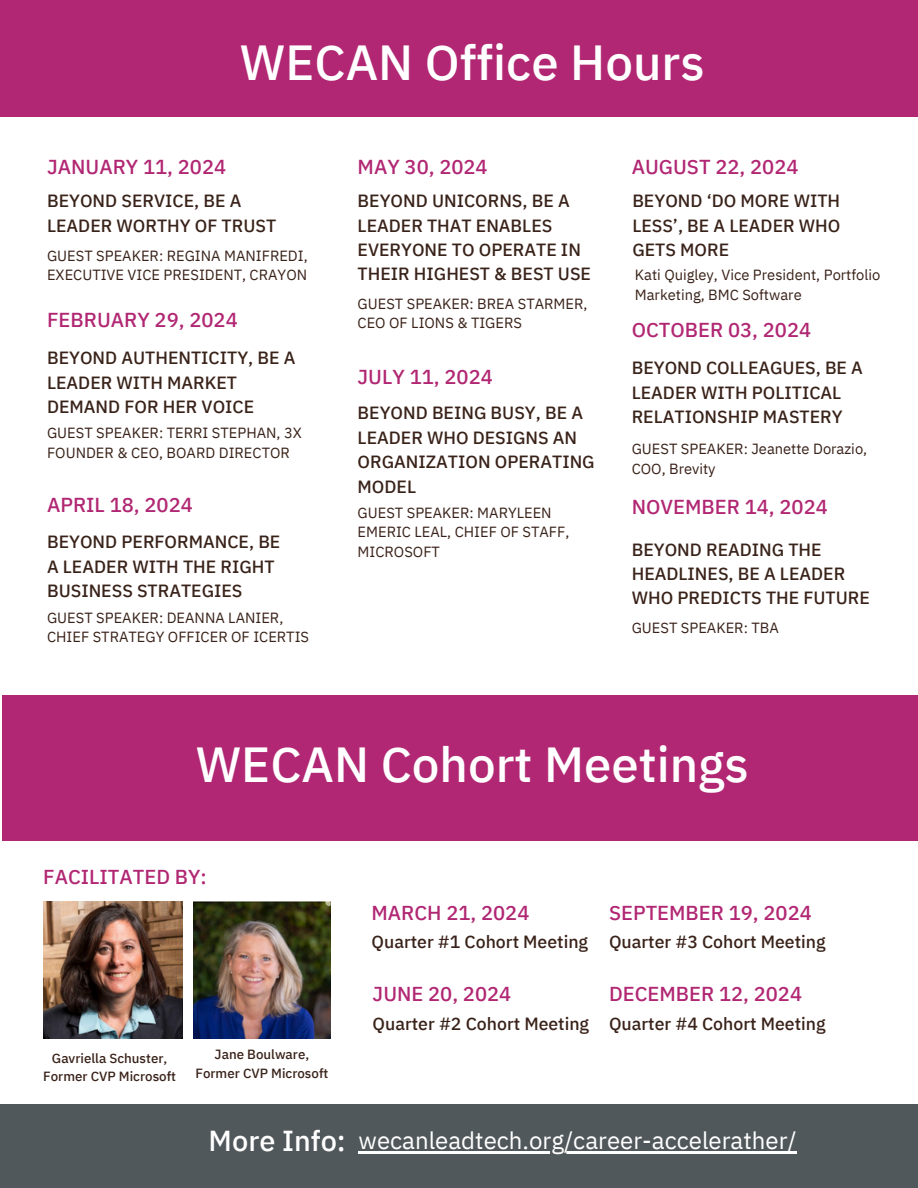
<style>
.page{position:relative;width:918px;height:1188px;background:#fff}
.page>*{position:absolute;margin:0;border:0;box-sizing:border-box;transform-origin:0 0}
.t1{font:500 49.2px "IBM Plex Sans";color:#fff}
.t2{font:500 28.8px "IBM Plex Sans";color:#fff}
.t3{font:24px "IBM Plex Sans";color:#fff}
.t4{font:500 20.1px "IBM Plex Sans";color:#b12773}
.t5{font:500 17.7px/24.5px "IBM Plex Sans";color:#392219}
.t6{font:14.7px/19.6px "IBM Plex Sans";color:#392219}
.t7{font:500 13.35px "IBM Plex Sans";color:#392219}
</style>
<div class="page">
<div style="left:0;top:0;width:918px;height:116px;background:#b12773"></div>
<div style="left:0;top:1105px;width:918px;height:83px;background:#51585b"></div>
<div style="left:2px;top:696px;width:916px;height:145px;background:#b12773"></div>
<img style="left:43px;top:901px;width:140px;height:138px">
<img style="left:194px;top:901px;width:137px;height:138px">
<hr style="left:359px;top:1152px;width:438px;height:2px;background:#fff">
<h5 class="t1" style="left:240px;top:29px;width:466px">WECAN Office Hours</h5>
<h5 class="t4" style="left:47px;top:154px;width:181px">JANUARY 11, 2024</h5>
<h4 class="t4" style="left:358px;top:154px;width:132px">MAY 30, 2024</h4>
<h4 class="t4" style="left:632px;top:154px;width:168px">AUGUST 22, 2024</h4>
<p class="t5" style="left:47px;top:188px;width:231px">BEYOND SERVICE, BE A<br>LEADER WORTHY OF TRUST</p>
<h4 class="t6" style="left:47px;top:245px;width:262px">GUEST SPEAKER: REGINA MANIFREDI,<br>EXECUTIVE VICE PRESIDENT, CRAYON</h4>
<h4 class="t4" style="left:47px;top:307px;width:192px">FEBRUARY 29, 2024</h4>
<h5 class="t5" style="left:47px;top:345px;width:250px">BEYOND AUTHENTICITY, BE A<br>LEADER WITH MARKET<br>DEMAND FOR HER VOICE</h5>
<p class="t6" style="left:47px;top:423px;width:256px">GUEST SPEAKER: TERRI STEPHAN, 3X<br>FOUNDER &amp; CEO, BOARD DIRECTOR</p>
<h4 class="t4" style="left:47px;top:491px;width:147px">APRIL 18, 2024</h4>
<h5 class="t5" style="left:47px;top:530px;width:235px">BEYOND PERFORMANCE, BE<br>A LEADER WITH THE RIGHT<br>BUSINESS STRATEGIES</h5>
<p class="t6" style="left:47px;top:607px;width:264px">GUEST SPEAKER: DEANNA LANIER,<br>CHIEF STRATEGY OFFICER OF ICERTIS</p>
<h5 class="t5" style="left:358px;top:188px;width:235px">BEYOND UNICORNS, BE A<br>LEADER THAT ENABLES<br>EVERYONE TO OPERATE IN<br>THEIR HIGHEST &amp; BEST USE</h5>
<p class="t6" style="left:358px;top:293px;width:231px">GUEST SPEAKER: BREA STARMER,<br>CEO OF LIONS &amp; TIGERS</p>
<h4 class="t4" style="left:358px;top:363px;width:137px">JULY 11, 2024</h4>
<h5 class="t5" style="left:358px;top:400px;width:239px">BEYOND BEING BUSY, BE A<br>LEADER WHO DESIGNS AN<br>ORGANIZATION OPERATING<br>MODEL</h5>
<p class="t6" style="left:358px;top:502px;width:213px">GUEST SPEAKER: MARYLEEN<br>EMERIC LEAL, CHIEF OF STAFF,<br>MICROSOFT</p>
<h5 class="t5" style="left:632px;top:188px;width:210px;text-align:justify">BEYOND ‘DO MORE WITH LESS’, BE A LEADER WHO GETS MORE</h5>
<p class="t6" style="left:635px;top:265px;width:247px">Kati Quigley, Vice President, Portfolio<br>Marketing, BMC Software</p>
<h1 class="t4" style="left:632px;top:317px;width:181px">OCTOBER 03, 2024</h1>
<h5 class="t5" style="left:632px;top:355px;width:233px">BEYOND COLLEAGUES, BE A<br>LEADER WITH POLITICAL<br>RELATIONSHIP MASTERY</h5>
<p class="t6" style="left:632px;top:439px;width:237px">GUEST SPEAKER: Jeanette Dorazio,<br>COO, Brevity</p>
<p class="t4" style="left:632px;top:494px;width:198px">NOVEMBER 14, 2024</p>
<h4 class="t5" style="left:632px;top:537px;width:240px">BEYOND READING THE<br>HEADLINES, BE A LEADER<br>WHO PREDICTS THE FUTURE</h4>
<p class="t6" style="left:632px;top:618px;width:149px">GUEST SPEAKER: TBA</p>
<p class="t1" style="left:196px;top:731px;width:555px">WECAN Cohort Meetings</p>
<h4 class="t4" style="left:43px;top:864px;width:165px">FACILITATED BY:</h4>
<h6 class="t7" style="left:52px;top:1049px;width:117px">Gavriella Schuster,</h6>
<h6 class="t7" style="left:43px;top:1067px;width:134px">Former CVP Microsoft</h6>
<h2 class="t7" style="left:215px;top:1046px;width:96px">Jane Boulware,</h2>
<h3 class="t7" style="left:195px;top:1064px;width:134px">Former CVP Microsoft</h3>
<p class="t4" style="left:372px;top:899px;width:159px">MARCH 21, 2024</p>
<h6 class="t4" style="left:609px;top:899px;width:204px">SEPTEMBER 19, 2024</h6>
<p class="t5" style="left:372px;top:930px;width:218px">Quarter #1 Cohort Meeting</p>
<h4 class="t5" style="left:609px;top:930px;width:218px">Quarter #3 Cohort Meeting</h4>
<h4 class="t4" style="left:373px;top:980px;width:140px">JUNE 20, 2024</h4>
<h4 class="t4" style="left:609px;top:980px;width:195px">DECEMBER 12, 2024</h4>
<p class="t5" style="left:373px;top:1011px;width:218px">Quarter #2 Cohort Meeting</p>
<h6 class="t5" style="left:609px;top:1011px;width:218px">Quarter #4 Cohort Meeting</h6>
<h4 class="t2" style="left:209px;top:1121px;width:139px">More Info:</h4>
<p class="t3" style="left:359px;top:1125px;width:440px">wecanleadtech.org/career-accelerather/</p>
</div>
